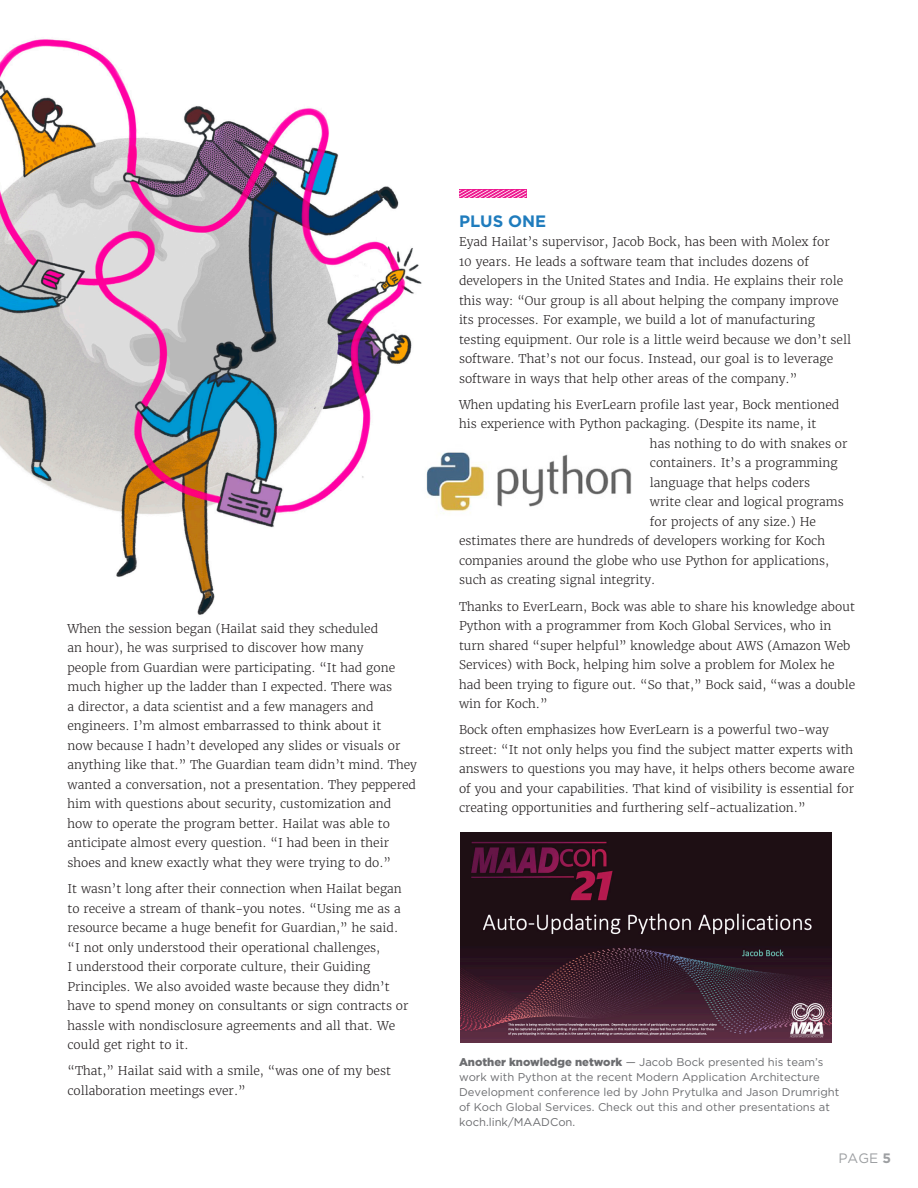
<style>
.page{position:relative;width:918px;height:1188px;background:#fff}
.page>*{position:absolute;margin:0;border:0;box-sizing:border-box;transform-origin:0 0}
.All_Body_Copy{font:700 16.5px "Gotham";color:#1f7cbd}
.t1{font:13.65px "Gotham";color:#9d9fa2}
.All_Body_Copy-2{font:300 12px/19.5px "Merriweather";color:#231f20}
.Photo_Caption{font:11.25px/15px "Gotham";color:#6c6d70}
.s1{font-weight:900}
.s2{font-weight:700}
</style>
<div class="page">
<img style="left:0;top:39px;width:422px;height:576px">
<img style="left:409px;top:436px;width:223px;height:88px">
<svg style="left:459px;top:190px;width:67px;height:8px"></svg>
<img style="left:460px;top:833px;width:372px;height:209px">
<p class="All_Body_Copy-2" style="left:68px;top:619px;width:351px">When the session began (Hailat said they scheduled<br>an hour), he was surprised to discover how many<br>people from Guardian were participating. “It had gone much higher up the ladder than I expected. There was<br>a director, a data scientist and a few managers and engineers. I’m almost embarrassed to think about it<br>now because I hadn’t developed any slides or visuals or anything like that.” The Guardian team didn’t mind. They wanted a conversation, not a presentation. They peppered him with questions about security, customization and how to operate the program better. Hailat was able to anticipate almost every question. “I had been in their shoes and knew exactly what they were trying to do.”</p>
<p class="All_Body_Copy-2" style="left:68px;top:879px;width:343px">It wasn’t long after their connection when Hailat began to receive a stream of thank-you notes. “Using me as a resource became a huge benefit for Guardian,” he said. “I not only understood their operational challenges,<br>I understood their corporate culture, their Guiding Principles. We also avoided waste because they didn’t have to spend money on consultants or sign contracts or hassle with nondisclosure agreements and all that. We could get right to it.</p>
<p class="All_Body_Copy-2" style="left:68px;top:1061px;width:325px">“That,” Hailat said with a smile, “was one of my best collaboration meetings ever.”</p>
<p class="All_Body_Copy" style="left:459px;top:211px;width:89px">PLUS ONE</p>
<p class="All_Body_Copy-2" style="left:459px;top:232px;width:394px">Eyad Hailat’s supervisor, Jacob Bock, has been with Molex for<br>10 years. He leads a software team that includes dozens of developers in the United States and India. He explains their role this way: “Our group is all about helping the company improve its processes. For example, we build a lot of manufacturing testing equipment. Our role is a little weird because we don’t sell software. That’s not our focus. Instead, our goal is to leverage software in ways that help other areas of the company.”</p>
<p class="All_Body_Copy-2" style="left:459px;top:395px;width:382px">When updating his EverLearn profile last year, Bock mentioned</p>
<p class="All_Body_Copy-2" style="left:459px;top:414px;width:359px">his experience with Python packaging. (Despite its name, it</p>
<p class="All_Body_Copy-2" style="left:650px;top:434px;width:199px">has nothing to do with snakes or</p>
<p class="All_Body_Copy-2" style="left:650px;top:453px;width:189px">containers. It’s a programming</p>
<p class="All_Body_Copy-2" style="left:650px;top:473px;width:162px">language that helps coders</p>
<p class="All_Body_Copy-2" style="left:650px;top:492px;width:195px">write clear and logical programs</p>
<p class="All_Body_Copy-2" style="left:650px;top:512px;width:168px">for projects of any size.) He</p>
<p class="All_Body_Copy-2" style="left:459px;top:531px;width:368px">estimates there are hundreds of developers working for Koch</p>
<p class="All_Body_Copy-2" style="left:459px;top:551px;width:372px">companies around the globe who use Python for applications,</p>
<p class="All_Body_Copy-2" style="left:459px;top:570px;width:198px">such as creating signal integrity.</p>
<p class="All_Body_Copy-2" style="left:459px;top:597px;width:398px">Thanks to EverLearn, Bock was able to share his knowledge about Python with a programmer from Koch Global Services, who in turn shared “super helpful” knowledge about AWS (Amazon Web Services) with Bock, helping him solve a problem for Molex he had been trying to figure out. “So that,” Bock said, “was a double win for Koch.”</p>
<p class="All_Body_Copy-2" style="left:459px;top:720px;width:397px">Bock often emphasizes how EverLearn is a powerful two-way street: “It not only helps you find the subject matter experts with answers to questions you may have, it helps others become aware of you and your capabilities. That kind of visibility is essential for creating opportunities and furthering self-actualization.”</p>
<p class="Photo_Caption" style="left:459px;top:1054px;width:382px"><span class="s1">Another knowledge network</span> — Jacob Bock presented his team’s work with Python at the recent Modern Application Architecture Development conference led by John Prytulka and Jason Drumright of Koch Global Services. Check out this and other presentations at koch.link/MAADCon.</p>
<p class="t1" style="left:839px;top:1150px;width:54px">PAGE <span class="s2">5</span></p>
</div>
